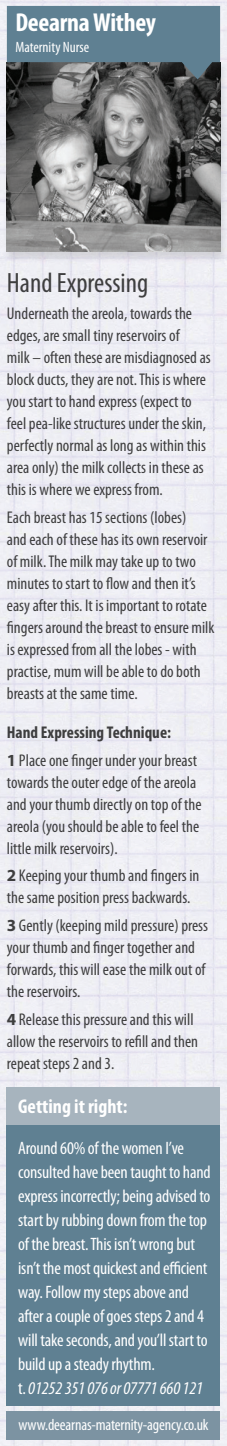
<style>
.page{position:relative;width:227px;height:1446px;background:#fff}
.page>*{position:absolute;margin:0;border:0;box-sizing:border-box;transform-origin:0 0}
.t1{font:condensed 28px "Myriad Pro";color:#3e3e3f}
.t2{font:700 condensed 26px "Myriad Pro";letter-spacing:-.01em;color:#fff}
.t3{font:700 condensed 20px "Myriad Pro";color:#fff}
.t4{font:condensed 18px/24px "Myriad Pro";letter-spacing:-.01em;color:#fff}
.t5{font:condensed 17px/22px "Myriad Pro";color:#3e3e3f}
.t6{font:700 condensed 17px "Myriad Pro";color:#3e3e3f}
.t7{font:condensed 16px "Myriad Pro";letter-spacing:-.01em;color:#fff}
.t8{font:condensed 15px "Myriad Pro";color:#fff}
.s1{font-weight:700;font-stretch:normal}
.s2{font-style:italic}
</style>
<div class="page">
<img style="left:0;top:0;width:227px;height:1446px">
<div style="left:3px;top:61px;width:224px;height:202px;background:#919295;opacity:.3"></div>
<img style="left:7px;top:79px;width:213px;height:173px">
<div style="left:7px;top:1087px;width:213px;height:319px;background:#5f8092"></div>
<svg style="left:7px;top:6px;width:213px;height:73px;background:#5b7583"></svg>
<div style="left:7px;top:1087px;width:213px;height:38px;background:#a7b4be"></div>
<div style="left:7px;top:1411px;width:213px;height:29px;background:#7c93a2"></div>
<p class="t2" style="left:15px;top:6px;width:142px">Deearna Withey</p>
<p class="t8" style="left:15px;top:38px;width:75px">Maternity Nurse</p>
<p class="t1" style="left:7px;top:265px;width:143px">Hand Expressing</p>
<p class="t5" style="left:7px;top:302px;width:205px">Underneath the areola, towards the edges, are small tiny reservoirs of<br>milk – often these are misdiagnosed as block ducts, they are not. This is where you start to hand express (expect to feel pea-like structures under the skin, perfectly normal as long as within this area only) the milk collects in these as this is where we express from.</p>
<p class="t5" style="left:7px;top:506px;width:209px">Each breast has 15 sections (lobes)<br>and each of these has its own reservoir of milk. The milk may take up to two minutes to start to flow and then it’s easy after this. It is important to rotate fingers around the breast to ensure milk is expressed from all the lobes - with practise, mum will be able to do both breasts at the same time.</p>
<p class="t6" style="left:7px;top:722px;width:166px">Hand Expressing Technique:</p>
<p class="t5" style="left:7px;top:749px;width:196px"><span class="s1">1</span> Place one finger under your breast towards the outer edge of the areola and your thumb directly on top of the areola (you should be able to feel the little milk reservoirs).</p>
<p class="t5" style="left:7px;top:864px;width:194px"><span class="s1">2</span> Keeping your thumb and fingers in the same position press backwards.</p>
<p class="t5" style="left:7px;top:914px;width:203px"><span class="s1">3</span> Gently (keeping mild pressure) press your thumb and finger together and forwards, this will ease the milk out of the reservoirs.</p>
<p class="t5" style="left:7px;top:1008px;width:193px"><span class="s1">4</span> Release this pressure and this will allow the reservoirs to refill and then repeat steps 2 and 3.</p>
<p class="t3" style="left:18px;top:1093px;width:111px">Getting it right:</p>
<p class="t4" style="left:18px;top:1135px;width:194px">Around 60% of the women I’ve consulted have been taught to hand express incorrectly; being advised to start by rubbing down from the top of the breast. This isn’t wrong but isn’t the most quickest and efficient way. Follow my steps above and after a couple of goes steps 2 and 4 will take seconds, and you’ll start to build up a steady rhythm.<br>t. <span class="s2">01252 351 076 or 07771 660 121</span></p>
<p class="t7" style="left:18px;top:1415px;width:191px">www.deearnas-maternity-agency.co.uk</p>
</div>
